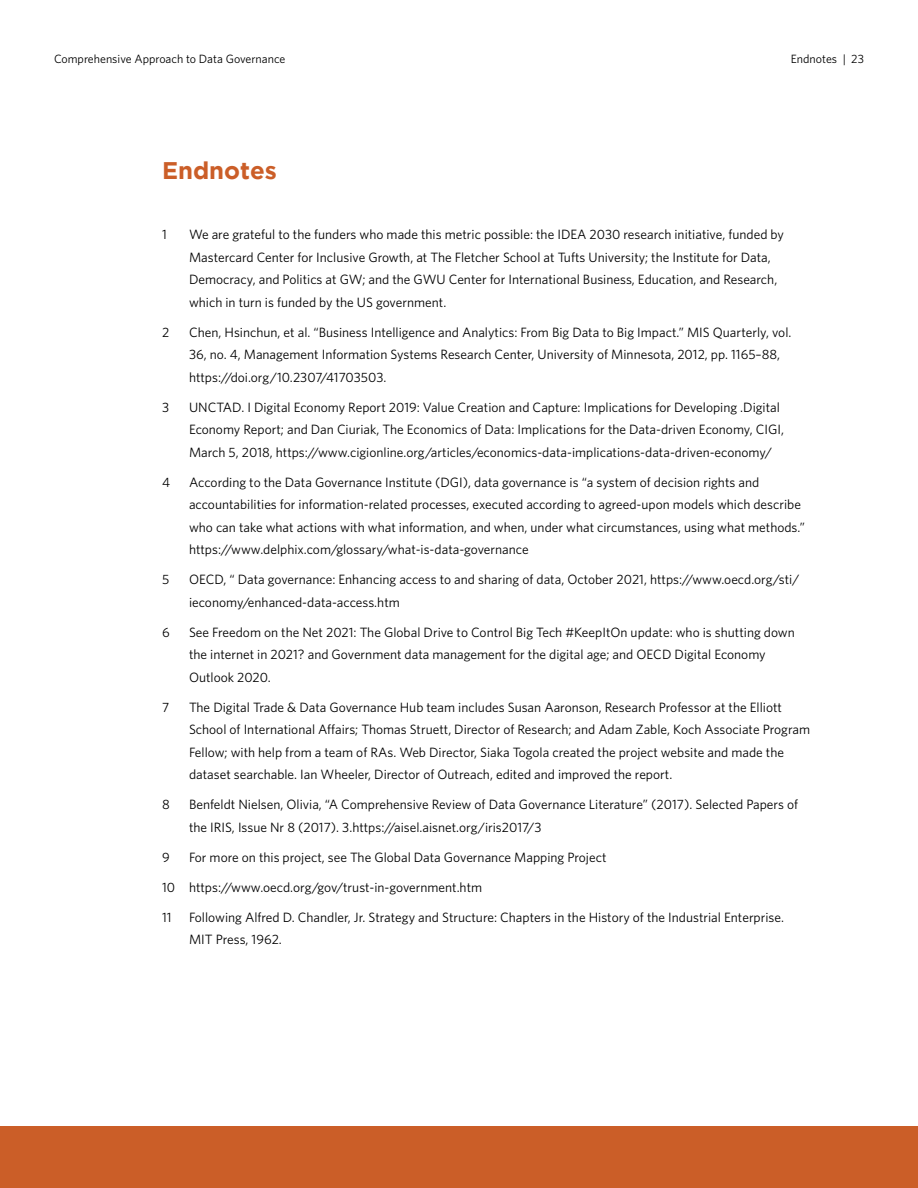
<style>
.page{position:relative;width:918px;height:1188px;background:#fff}
.page>*{position:absolute;margin:0;border:0;box-sizing:border-box;transform-origin:0 0}
.Section_Title{font:700 24px "Gotham";color:#cb5e28}
.Bullet_Points{font:13.5px/22.5px "Whitney";color:#000}
.t1{font:12px "Whitney";color:#000}
</style>
<div class="page">
<div style="left:0;top:1126px;width:918px;height:62px;background:#cb5e28"></div>
<p class="t1" style="left:54px;top:51px;width:233px">Comprehensive Approach to Data Governance</p>
<p class="t1" style="left:791px;top:51px;width:75px">Endnotes | 23</p>
<p class="Section_Title" style="left:162px;top:157px;width:116px">Endnotes</p>
<p class="Bullet_Points" style="left:162px;top:223px;width:6px">1</p>
<p class="Bullet_Points" style="left:189px;top:223px;width:597px">We are grateful to the funders who made this metric possible: the IDEA 2030 research initiative, funded by Mastercard Center for Inclusive Growth, at The Fletcher School at Tufts University; the Institute for Data, Democracy, and Politics at GW; and the GWU Center for International Business, Education, and Research, which in turn is funded by the US government.</p>
<p class="Bullet_Points" style="left:162px;top:320px;width:9px">2</p>
<p class="Bullet_Points" style="left:189px;top:320px;width:604px">Chen, Hsinchun, et al. “Business Intelligence and Analytics: From Big Data to Big Impact.” MIS Quarterly, vol.<br>36, no. 4, Management Information Systems Research Center, University of Minnesota, 2012, pp. 1165–88, https://doi.org/10.2307/41703503.</p>
<p class="Bullet_Points" style="left:162px;top:395px;width:9px">3</p>
<p class="Bullet_Points" style="left:189px;top:395px;width:597px">UNCTAD. I Digital Economy Report 2019: Value Creation and Capture: Implications for Developing .Digital<br>Economy Report; and Dan Ciuriak, The Economics of Data: Implications for the Data-driven Economy, CIGI,<br>March 5, 2018, https://www.cigionline.org/articles/economics-data-implications-data-driven-economy/</p>
<p class="Bullet_Points" style="left:162px;top:470px;width:10px">4</p>
<p class="Bullet_Points" style="left:189px;top:470px;width:618px">According to the Data Governance Institute (DGI), data governance is “a system of decision rights and accountabilities for information-related processes, executed according to agreed-upon models which describe who can take what actions with what information, and when, under what circumstances, using what methods.” https://www.delphix.com/glossary/what-is-data-governance</p>
<p class="Bullet_Points" style="left:162px;top:568px;width:9px">5</p>
<p class="Bullet_Points" style="left:189px;top:568px;width:612px">OECD, “ Data governance: Enhancing access to and sharing of data, October 2021, https://www.oecd.org/sti/ ieconomy/enhanced-data-access.htm</p>
<p class="Bullet_Points" style="left:162px;top:620px;width:9px">6</p>
<p class="Bullet_Points" style="left:189px;top:620px;width:607px">See Freedom on the Net 2021: The Global Drive to Control Big Tech #KeepItOn update: who is shutting down the internet in 2021? and Government data management for the digital age; and OECD Digital Economy<br>Outlook 2020.</p>
<p class="Bullet_Points" style="left:162px;top:695px;width:9px">7</p>
<p class="Bullet_Points" style="left:189px;top:695px;width:623px">The Digital Trade &amp; Data Governance Hub team includes Susan Aaronson, Research Professor at the Elliott School of International Affairs; Thomas Struett, Director of Research; and Adam Zable, Koch Associate Program Fellow; with help from a team of RAs. Web Director, Siaka Togola created the project website and made the dataset searchable. Ian Wheeler, Director of Outreach, edited and improved the report.</p>
<p class="Bullet_Points" style="left:162px;top:793px;width:9px">8</p>
<p class="Bullet_Points" style="left:189px;top:793px;width:611px">Benfeldt Nielsen, Olivia, “A Comprehensive Review of Data Governance Literature” (2017). Selected Papers of the IRIS, Issue Nr 8 (2017). 3.https://aisel.aisnet.org/iris2017/3</p>
<p class="Bullet_Points" style="left:162px;top:845px;width:9px">9</p>
<p class="Bullet_Points" style="left:189px;top:845px;width:419px">For more on this project, see The Global Data Governance Mapping Project</p>
<p class="Bullet_Points" style="left:162px;top:875px;width:15px">10</p>
<p class="Bullet_Points" style="left:189px;top:875px;width:295px">https://www.oecd.org/gov/trust-in-government.htm</p>
<p class="Bullet_Points" style="left:162px;top:905px;width:11px">11</p>
<p class="Bullet_Points" style="left:189px;top:905px;width:597px">Following Alfred D. Chandler, Jr. Strategy and Structure: Chapters in the History of the Industrial Enterprise.<br>MIT Press, 1962.</p>
</div>
